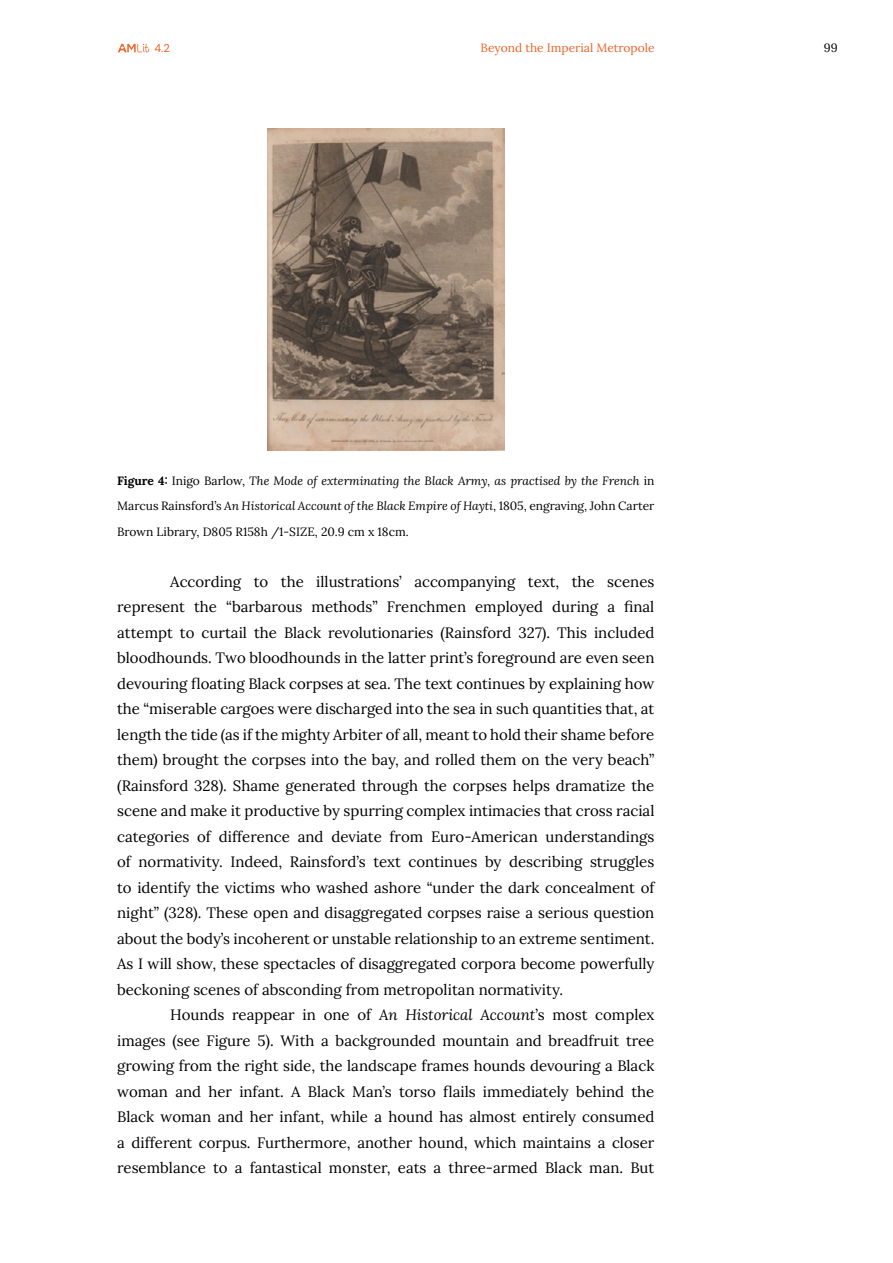
<style>
.page{position:relative;width:893px;height:1263px;background:#fff}
.page>*{position:absolute;margin:0;border:0;box-sizing:border-box;transform-origin:0 0}
.t1{font:15px/25.5px "Lora";color:#000;text-align:justify}
.t2{font:12px/25.5px "Lora";color:#000;text-align:justify}
.t3{font:12px "Lora";color:#ec6327}
.t4{font:11.25px "DM Sans";color:#ec6327}
.s1{font-weight:700}
.s2{font-style:italic}
</style>
<div class="page">
<svg style="left:118px;top:44px;width:31px;height:8px"></svg>
<img style="left:267px;top:128px;width:237px;height:322px">
<p class="t3" style="left:481px;top:39px;width:175px">Beyond the Imperial Metropole</p>
<p class="t4" style="left:154px;top:41px;width:17px">4.2</p>
<p class="t2" style="left:824px;top:35px;width:15px">99</p>
<p class="t2" style="left:117px;top:467px;width:539px"><span class="s1">Figure 4:</span> Inigo Barlow, <span class="s2">The Mode of exterminating the Black Army, as practised by the French</span> in Marcus Rainsford’s <span class="s2">An Historical Account of the Black Empire of Hayti</span>, 1805, engraving, John Carter Brown Library, D805 R158h /1-SIZE, 20.9 cm x 18cm.</p>
<p class="t1" style="left:117px;top:567px;width:539px;text-indent:53px">According to the illustrations’ accompanying text, the scenes represent the “barbarous methods” Frenchmen employed during a final attempt to curtail the Black revolutionaries (Rainsford 327). This included bloodhounds. Two bloodhounds in the latter print’s foreground are even seen devouring floating Black corpses at sea. The text continues by explaining how the “miserable cargoes were discharged into the sea in such quantities that, at length the tide (as if the mighty Arbiter of all, meant to hold their shame before them) brought the corpses into the bay, and rolled them on the very beach” (Rainsford 328). Shame generated through the corpses helps dramatize the scene and make it productive by spurring complex intimacies that cross racial categories of difference and deviate from Euro-American understandings of normativity. Indeed, Rainsford’s text continues by describing struggles to identify the victims who washed ashore “under the dark concealment of night” (328). These open and disaggregated corpses raise a serious question about the body’s incoherent or unstable relationship to an extreme sentiment.<br>As I will show, these spectacles of disaggregated corpora become powerfully beckoning scenes of absconding from metropolitan normativity.</p>
<p class="t1" style="left:117px;top:1001px;width:539px;text-indent:53px">Hounds reappear in one of <span class="s2">An Historical Account</span>’s most complex images (see Figure 5). With a backgrounded mountain and breadfruit tree growing from the right side, the landscape frames hounds devouring a Black woman and her infant. A Black Man’s torso flails immediately behind the Black woman and her infant, while a hound has almost entirely consumed a different corpus. Furthermore, another hound, which maintains a closer resemblance to a fantastical monster, eats a three-armed Black man. But</p>
</div>
